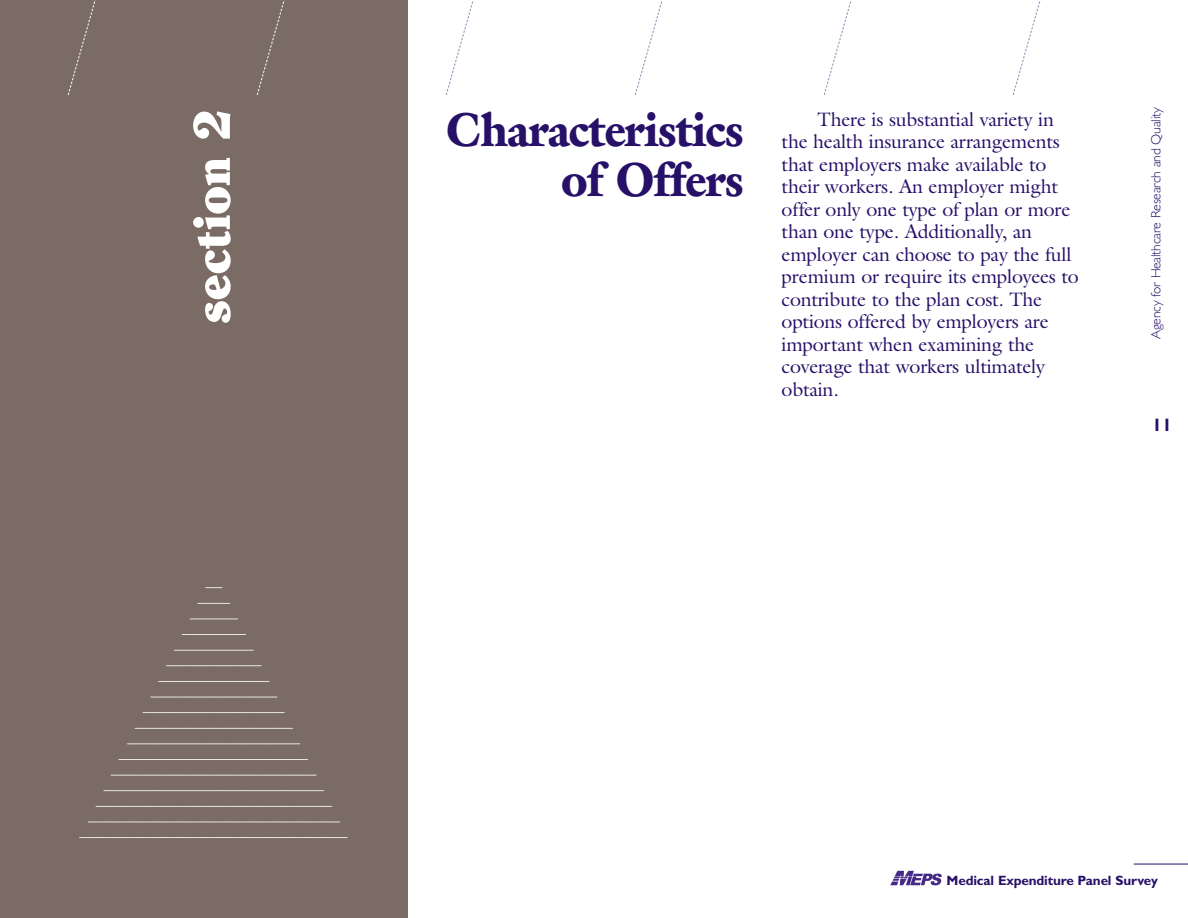
<style>
.page{position:relative;width:1188px;height:918px;background:#fff}
.page>*{position:absolute;margin:0;border:0;box-sizing:border-box;transform-origin:0 0}
.t1{font:54px "Clearface Black DTC";letter-spacing:-.01em;color:#fff}
.t2{font:900 48px/49.2px "Galliard";letter-spacing:-.015em;color:#271068;text-align:right;scale:.93 1}
.t3{font:19.5px/22.5px "Galliard";letter-spacing:-.01em;color:#271068}
.t4{font:700 18px "Gill Sans";color:#271068}
.t5{font:300 13.5px "Gill Sans";letter-spacing:-.01em;color:#271068}
.t6{font:700 13.5px "Gill Sans";letter-spacing:-.01em;color:#271068}
</style>
<div class="page">
<hr style="left:1134px;top:864px;width:54px;height:1px;background:#271068">
<div style="left:0;top:0;width:408px;height:918px;background:#7a6c64"></div>
<svg style="left:67px;top:0;width:29px;height:95px"></svg>
<svg style="left:256px;top:0;width:29px;height:95px"></svg>
<svg style="left:445px;top:0;width:29px;height:95px"></svg>
<svg style="left:634px;top:0;width:29px;height:95px"></svg>
<svg style="left:823px;top:0;width:29px;height:95px"></svg>
<svg style="left:1012px;top:0;width:29px;height:95px"></svg>
<svg style="left:205px;top:587px;width:18px;height:2px"></svg>
<svg style="left:197px;top:603px;width:34px;height:1px"></svg>
<svg style="left:189px;top:619px;width:49px;height:1px"></svg>
<svg style="left:181px;top:634px;width:66px;height:1px"></svg>
<svg style="left:173px;top:650px;width:81px;height:1px"></svg>
<svg style="left:166px;top:666px;width:96px;height:1px"></svg>
<svg style="left:158px;top:681px;width:112px;height:1px"></svg>
<svg style="left:150px;top:697px;width:128px;height:1px"></svg>
<svg style="left:142px;top:712px;width:144px;height:1px"></svg>
<svg style="left:134px;top:728px;width:160px;height:1px"></svg>
<svg style="left:127px;top:744px;width:173px;height:1px"></svg>
<svg style="left:119px;top:759px;width:190px;height:1px"></svg>
<svg style="left:111px;top:775px;width:206px;height:1px"></svg>
<svg style="left:103px;top:790px;width:222px;height:2px"></svg>
<svg style="left:95px;top:806px;width:238px;height:1px"></svg>
<svg style="left:88px;top:822px;width:252px;height:1px"></svg>
<svg style="left:80px;top:837px;width:268px;height:1px"></svg>
<svg style="left:890px;top:871px;width:52px;height:14px"></svg>
<h1 class="t1" style="left:191px;top:324px;width:217px;rotate:-90deg">section 2</h1>
<h2 class="t2" style="left:446px;top:111px;width:322px">Characteristics of Offers</h2>
<p class="t3" style="left:782px;top:110px;width:299px;text-indent:36px">There is substantial variety in the health insurance arrangements that employers make available to their workers. An employer might offer only one type of plan or more than one type. Additionally, an employer can choose to pay the full premium or require its employees to contribute to the plan cost. The options offered by employers are important when examining the coverage that workers ultimately obtain.</p>
<p class="t5" style="left:1151px;top:339px;width:234px;rotate:-90deg">Agency for Healthcare Research and Quality</p>
<p class="t4" style="left:1152px;top:419px;width:21px">11</p>
<p class="t6" style="left:947px;top:876px;width:213px">Medical Expenditure Panel Survey</p>
</div>
